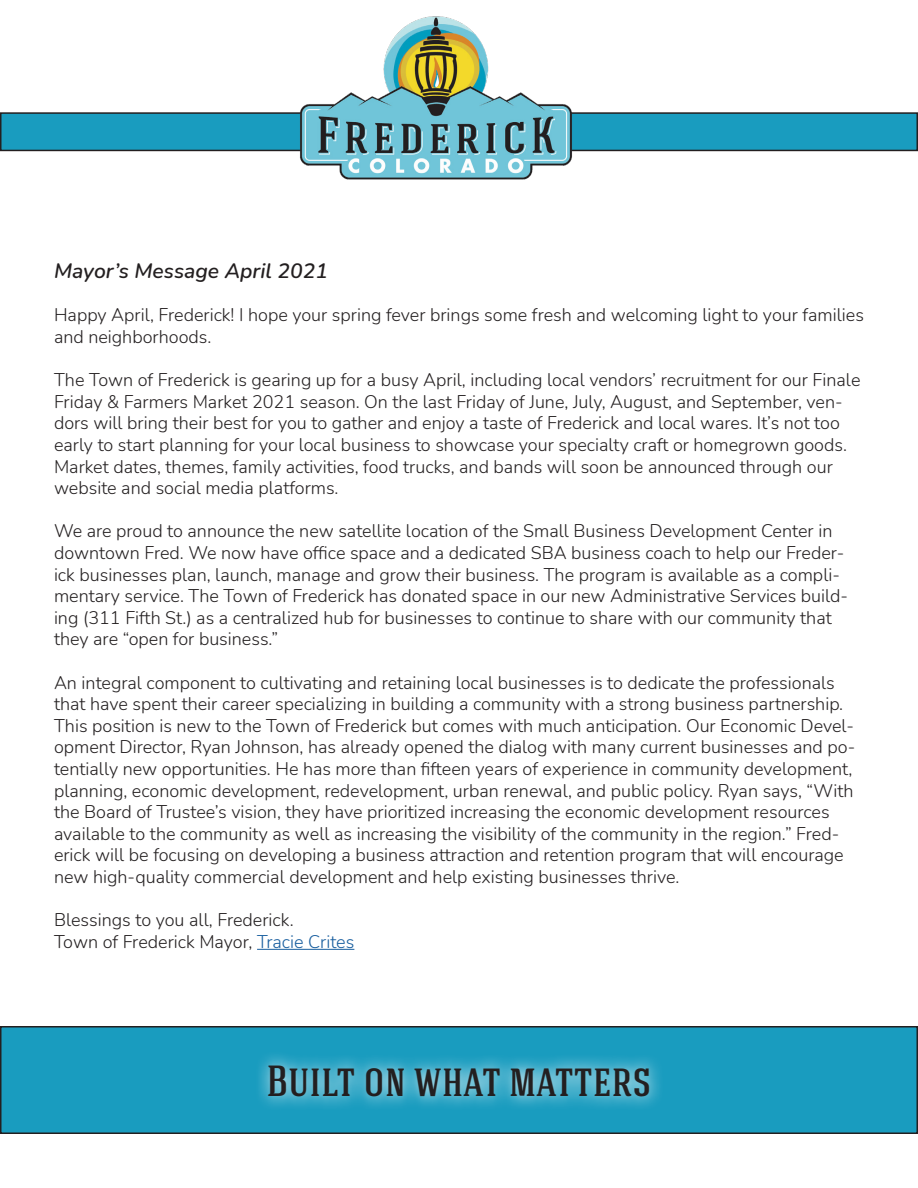
<style>
.page{position:relative;width:918px;height:1188px;background:#fff}
.page>*{position:absolute;margin:0;border:0;box-sizing:border-box;transform-origin:0 0}
.t1{font:500 43.5px "Hagin Caps";color:#231f20}
.t2{font:italic 600 21px "Nunito";color:#231f20}
.t3{font:300 18px/21.6px "Nunito";color:#231f20}
.s1{color:#175d9e}
</style>
<div class="page">
<hr style="left:257px;top:949px;width:97px;height:1px;background:#175d9e">
<div style="left:1px;top:113px;width:916px;height:37px;background:#199cbf"></div>
<div style="left:0;top:112px;width:918px;height:39px;border:2px solid #231f20"></div>
<img style="left:284px;top:16px;width:323px;height:164px">
<div style="left:1px;top:1027px;width:916px;height:106px;background:#199cbf"></div>
<div style="left:0;top:1026px;width:918px;height:108px;border:2px solid #231f20"></div>
<svg style="left:259px;top:1056px;width:400px;height:50px"></svg>
<p class="t2" style="left:54px;top:256px;width:275px">Mayor’s Message April 2021</p>
<p class="t3" style="left:54px;top:304px;width:812px">Happy April, Frederick! I hope your spring fever brings some fresh and welcoming light to your families and neighborhoods.</p>
<p class="t3" style="left:54px;top:369px;width:808px">The Town of Frederick is gearing up for a busy April, including local vendors’ recruitment for our Finale Friday &amp; Farmers Market 2021 season. On the last Friday of June, July, August, and September, ven&shy;dors will bring their best for you to gather and enjoy a taste of Frederick and local wares. It’s not too early to start planning for your local business to showcase your specialty craft or homegrown goods.<br>Market dates, themes, family activities, food trucks, and bands will soon be announced through our website and social media platforms.</p>
<p class="t3" style="left:54px;top:520px;width:796px">We are proud to announce the new satellite location of the Small Business Development Center in downtown Fred. We now have office space and a dedicated SBA business coach to help our Freder&shy;ick businesses plan, launch, manage and grow their business. The program is available as a compli&shy;mentary service. The Town of Frederick has donated space in our new Administrative Services build&shy;ing (311 Fifth St.) as a centralized hub for businesses to continue to share with our community that they are “open for business.”</p>
<p class="t3" style="left:54px;top:671px;width:803px">An integral component to cultivating and retaining local businesses is to dedicate the professionals that have spent their career specializing in building a community with a strong business partnership.<br>This position is new to the Town of Frederick but comes with much anticipation. Our Economic Devel&shy;opment Director, Ryan Johnson, has already opened the dialog with many current businesses and po&shy;tentially new opportunities. He has more than fifteen years of experience in community development, planning, economic development, redevelopment, urban renewal, and public policy. Ryan says, “With the Board of Trustee’s vision, they have prioritized increasing the economic development resources available to the community as well as increasing the visibility of the community in the region.” Fred&shy;erick will be focusing on developing a business attraction and retention program that will encourage new high-quality commercial development and help existing businesses thrive.</p>
<p class="t3" style="left:54px;top:909px;width:241px">Blessings to you all, Frederick.</p>
<p class="t3" style="left:54px;top:930px;width:302px">Town of Frederick Mayor, <span class="s1">Tracie Crites</span></p>
<p class="t1" style="left:266px;top:1054px;width:387px">Built on what matters</p>
</div>
